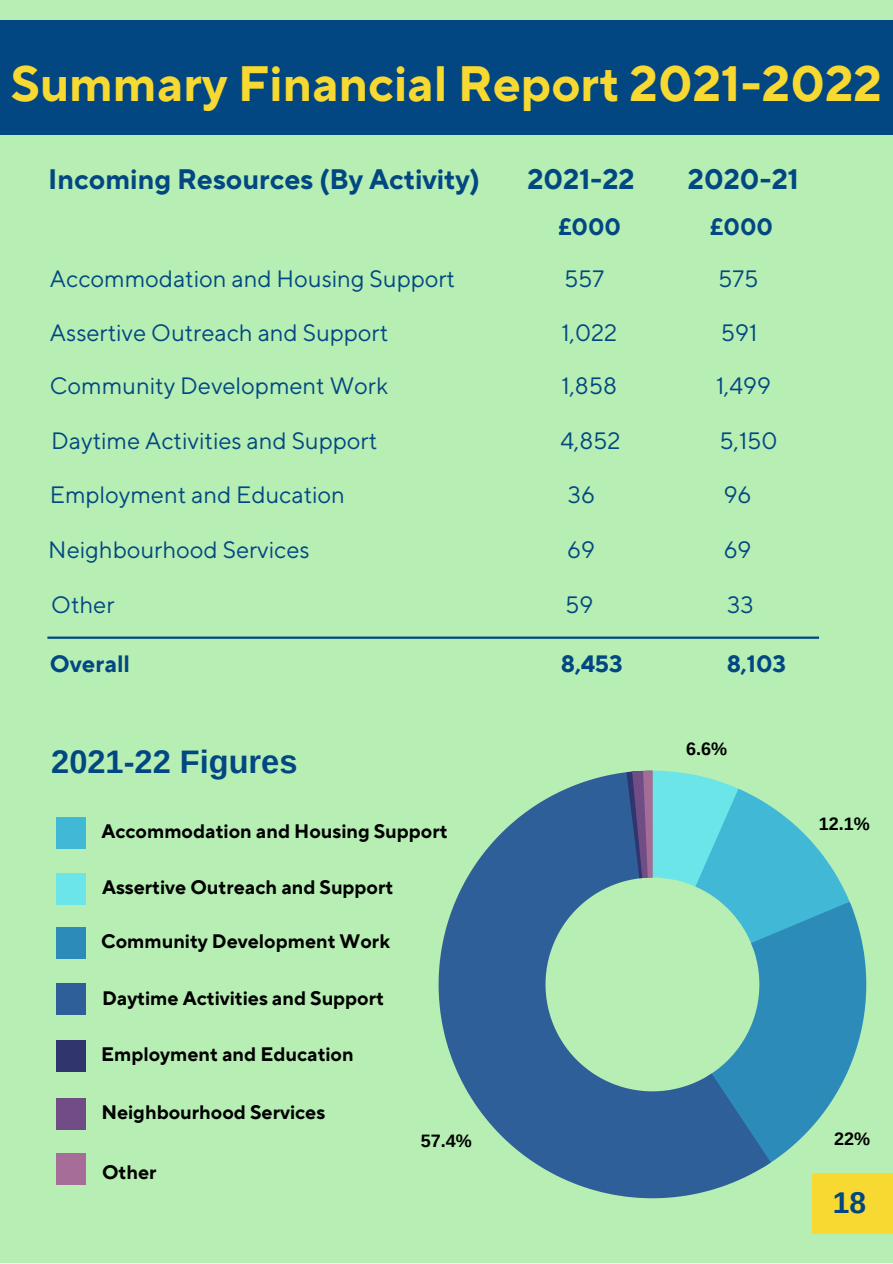
<style>
.page{position:relative;width:893px;height:1264px;background:#fff}
.page>*{position:absolute;margin:0;border:0;box-sizing:border-box;transform-origin:0 0}
.t1{font:700 49.5px "TT Norms Pro";color:#f8d931}
.t2{font:700 32.55px "Arimo";color:#024782}
.t3{font:700 30px "Arimo";color:#024782}
.t4{font:700 28.05px "TT Norms Pro";color:#024782}
.t5{font:23.55px "TT Norms Pro";color:#024782}
.t6{font:700 23.55px "TT Norms Pro";color:#024782}
.t7{font:700 19.5px "TT Norms Pro";color:#000}
.t8{font:700 18px "Arimo";color:#000}
</style>
<div class="page">
<div style="left:0;top:0;width:892px;height:1262px;background:#b6eeb3"></div>
<div style="left:0;top:20px;width:892px;height:114px;background:#024782"></div>
<div style="left:811px;top:1173px;width:81px;height:60px;background:#f8d931"></div>
<div style="left:56px;top:817px;width:29px;height:31px;background:#41b8d5"></div>
<div style="left:56px;top:872px;width:29px;height:32px;background:#6ce5e8"></div>
<svg style="left:438px;top:772px;width:324px;height:426px;fill:#2f5f98"></svg>
<svg style="left:626px;top:770px;width:240px;height:398px"></svg>
<div style="left:56px;top:927px;width:29px;height:31px;background:#2d8bba"></div>
<div style="left:56px;top:983px;width:29px;height:31px;background:#2e5f98"></div>
<div style="left:56px;top:1039px;width:29px;height:32px;background:#31356e"></div>
<div style="left:56px;top:1097px;width:29px;height:32px;background:#704e85"></div>
<div style="left:56px;top:1153px;width:29px;height:32px;background:#a66d98"></div>
<hr style="left:47px;top:636px;width:772px;height:3px;background:#024782">
<h1 class="t1" style="left:11px;top:54px;width:872px">Summary Financial Report 2021-2022</h1>
<p class="t4" style="left:48px;top:163px;width:433px">Incoming Resources (By Activity)</p>
<p class="t4" style="left:527px;top:163px;width:109px">2021-22</p>
<p class="t4" style="left:687px;top:163px;width:112px">2020-21</p>
<p class="t6" style="left:558px;top:212px;width:64px">£000</p>
<p class="t6" style="left:710px;top:212px;width:64px">£000</p>
<p class="t5" style="left:50px;top:265px;width:406px">Accommodation and Housing Support</p>
<p class="t5" style="left:564px;top:265px;width:42px">557</p>
<p class="t5" style="left:718px;top:265px;width:42px">575</p>
<p class="t5" style="left:50px;top:319px;width:340px">Assertive Outreach and Support</p>
<p class="t5" style="left:561px;top:319px;width:57px">1,022</p>
<p class="t5" style="left:721px;top:319px;width:38px">591</p>
<p class="t5" style="left:50px;top:372px;width:339px">Community Development Work</p>
<p class="t5" style="left:561px;top:372px;width:57px">1,858</p>
<p class="t5" style="left:716px;top:372px;width:57px">1,499</p>
<p class="t5" style="left:51px;top:426px;width:327px">Daytime Activities and Support</p>
<p class="t5" style="left:560px;top:426px;width:62px">4,852</p>
<p class="t5" style="left:719px;top:426px;width:59px">5,150</p>
<p class="t5" style="left:50px;top:481px;width:296px">Employment and Education</p>
<p class="t5" style="left:567px;top:481px;width:29px">36</p>
<p class="t5" style="left:723px;top:481px;width:29px">96</p>
<p class="t5" style="left:48px;top:536px;width:263px">Neighbourhood Services</p>
<p class="t5" style="left:567px;top:536px;width:29px">69</p>
<p class="t5" style="left:723px;top:536px;width:29px">69</p>
<p class="t5" style="left:51px;top:591px;width:65px">Other</p>
<p class="t5" style="left:565px;top:591px;width:30px">59</p>
<p class="t5" style="left:727px;top:591px;width:28px">33</p>
<p class="t6" style="left:50px;top:649px;width:82px">Overall</p>
<p class="t6" style="left:561px;top:649px;width:63px">8,453</p>
<p class="t6" style="left:726px;top:649px;width:61px">8,103</p>
<h2 class="t2" style="left:51px;top:743px;width:248px">2021-22 Figures</h2>
<p class="t7" style="left:101px;top:819px;width:348px">Accommodation and Housing Support</p>
<p class="t7" style="left:102px;top:876px;width:293px">Assertive Outreach and Support</p>
<p class="t7" style="left:101px;top:929px;width:290px">Community Development Work</p>
<p class="t7" style="left:102px;top:986px;width:283px">Daytime Activities and Support</p>
<p class="t7" style="left:101px;top:1042px;width:254px">Employment and Education</p>
<p class="t7" style="left:101px;top:1100px;width:225px">Neighbourhood Services</p>
<p class="t8" style="left:686px;top:739px;width:42px">6.6%</p>
<p class="t8" style="left:818px;top:813px;width:52px">12.1%</p>
<p class="t7" style="left:102px;top:1160px;width:56px">Other</p>
<p class="t8" style="left:421px;top:1131px;width:52px">57.4%</p>
<p class="t8" style="left:834px;top:1128px;width:37px">22%</p>
<p class="t3" style="left:832px;top:1185px;width:35px">18</p>
</div>
